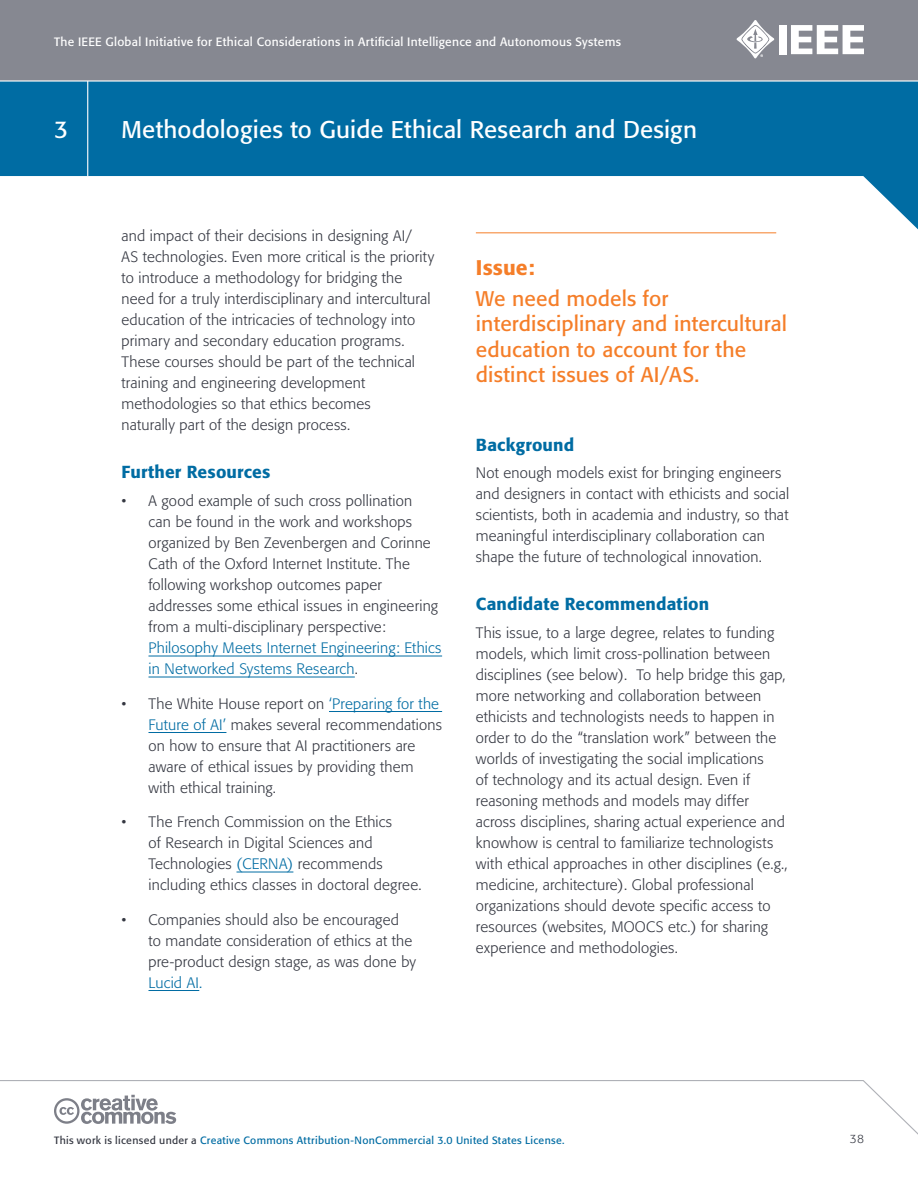
<style>
.page{position:relative;width:918px;height:1188px;background:#fff}
.page>*{position:absolute;margin:0;border:0;box-sizing:border-box;transform-origin:0 0}
.t1{font:24px "Formata";letter-spacing:.005em;color:#fff}
.t2{font:21px/25.5px "Formata";letter-spacing:.005em;color:#f57e29}
.t3{font:500 21px "Formata";letter-spacing:.005em;color:#f57e29}
.t4{font:500 17.25px "Formata";letter-spacing:.01em;color:#006ca3}
.t5{font:300 15px/21px "Formata";letter-spacing:.015em;color:#343741}
.t6{font:300 15px/21px "Formata";letter-spacing:.015em;color:#006ca3}
.t7{font:12px "Formata";letter-spacing:.025em;color:#fff}
.t8{font:300 12px "Formata";color:#343741}
.t9{font:10.5px "Formata";letter-spacing:.03em;color:#006ca3}
.s1{color:#343741}
.s2{color:#006ca3}
</style>
<div class="page">
<div style="left:0;top:0;width:918px;height:81px;background:#868891"></div>
<svg style="left:0;top:82px;width:918px;height:147px;fill:#006ca3"></svg>
<svg style="left:0;top:1080px;width:918px;height:55px"></svg>
<hr style="left:0;top:80px;width:918px;height:2px;background:#fff">
<div style="left:779px;top:25px;width:8px;height:29px;background:#fff"></div>
<svg style="left:791px;top:25px;width:73px;height:29px"></svg>
<svg style="left:736px;top:20px;width:38px;height:38px"></svg>
<hr style="left:87px;top:81px;width:1px;height:95px;background:#fff">
<svg style="left:54px;top:1095px;width:122px;height:29px"></svg>
<hr style="left:148px;top:656px;width:294px;height:1px;background:#006ca3">
<hr style="left:148px;top:677px;width:207px;height:1px;background:#006ca3">
<hr style="left:329px;top:711px;width:113px;height:1px;background:#006ca3">
<hr style="left:148px;top:732px;width:78px;height:1px;background:#006ca3">
<hr style="left:237px;top:872px;width:56px;height:1px;background:#006ca3">
<hr style="left:148px;top:990px;width:51px;height:1px;background:#006ca3">
<hr style="left:476px;top:232px;width:300px;height:1px;background:#f57e29">
<p class="t7" style="left:54px;top:34px;width:568px">The IEEE Global Initiative for Ethical Considerations in Artificial Intelligence and Autonomous Systems</p>
<h1 class="t1" style="left:54px;top:115px;width:15px">3</h1>
<h1 class="t1" style="left:122px;top:115px;width:577px">Methodologies to Guide Ethical Research and Design</h1>
<p class="t5" style="left:122px;top:226px;width:314px">and impact of their decisions in designing AI/<br>AS technologies. Even more critical is the priority to introduce a methodology for bridging the need for a truly interdisciplinary and intercultural education of the intricacies of technology into primary and secondary education programs.<br>These courses should be part of the technical training and engineering development methodologies so that ethics becomes<br>naturally part of the design process.</p>
<p class="t4" style="left:122px;top:462px;width:150px">Further Resources</p>
<p class="t5" style="left:148px;top:490px;width:291px;text-indent:-27px">• A good example of such cross pollination can be found in the work and workshops organized by Ben Zevenbergen and Corinne Cath of the Oxford Internet Institute. The following workshop outcomes paper addresses some ethical issues in engineering from a multi-disciplinary perspective:</p>
<p class="t6" style="left:148px;top:637px;width:295px">Philosophy Meets Internet Engineering: Ethics in Networked Systems Research<span class="s1">.</span></p>
<p class="t5" style="left:148px;top:693px;width:295px;text-indent:-27px">• The White House report on <span class="s2">‘Preparing for the Future of AI’</span> makes several recommendations on how to ensure that AI practitioners are aware of ethical issues by providing them with ethical training.</p>
<p class="t5" style="left:148px;top:811px;width:275px;text-indent:-27px">• The French Commission on the Ethics<br>of Research in Digital Sciences and Technologies <span class="s2">(CERNA)</span> recommends including ethics classes in doctoral degree.</p>
<p class="t5" style="left:148px;top:909px;width:269px;text-indent:-27px">• Companies should also be encouraged<br>to mandate consideration of ethics at the pre-product design stage, as was done by</p>
<p class="t6" style="left:148px;top:972px;width:55px">Lucid AI.</p>
<h2 class="t3" style="left:476px;top:255px;width:60px">Issue:</h2>
<h2 class="t2" style="left:476px;top:286px;width:313px">We need models for interdisciplinary and intercultural education to account for the distinct issues of AI/AS.</h2>
<p class="t4" style="left:476px;top:434px;width:100px">Background</p>
<p class="t5" style="left:476px;top:463px;width:315px">Not enough models exist for bringing engineers and designers in contact with ethicists and social scientists, both in academia and industry, so that meaningful interdisciplinary collaboration can shape the future of technological innovation.</p>
<p class="t4" style="left:476px;top:594px;width:235px">Candidate Recommendation</p>
<p class="t5" style="left:476px;top:623px;width:313px">This issue, to a large degree, relates to funding models, which limit cross-pollination between disciplines (see below). To help bridge this gap, more networking and collaboration between ethicists and technologists needs to happen in order to do the “translation work” between the worlds of investigating the social implications<br>of technology and its actual design. Even if reasoning methods and models may differ across disciplines, sharing actual experience and knowhow is central to familiarize technologists with ethical approaches in other disciplines (e.g., medicine, architecture). Global professional organizations should devote specific access to resources (websites, MOOCS etc.) for sharing experience and methodologies.</p>
<p class="t9" style="left:54px;top:1133px;width:512px"><span class="s1">This work is licensed under a</span> Creative Commons Attribution-NonCommercial 3.0 United States License.</p>
<p class="t8" style="left:850px;top:1132px;width:16px">38</p>
</div>
